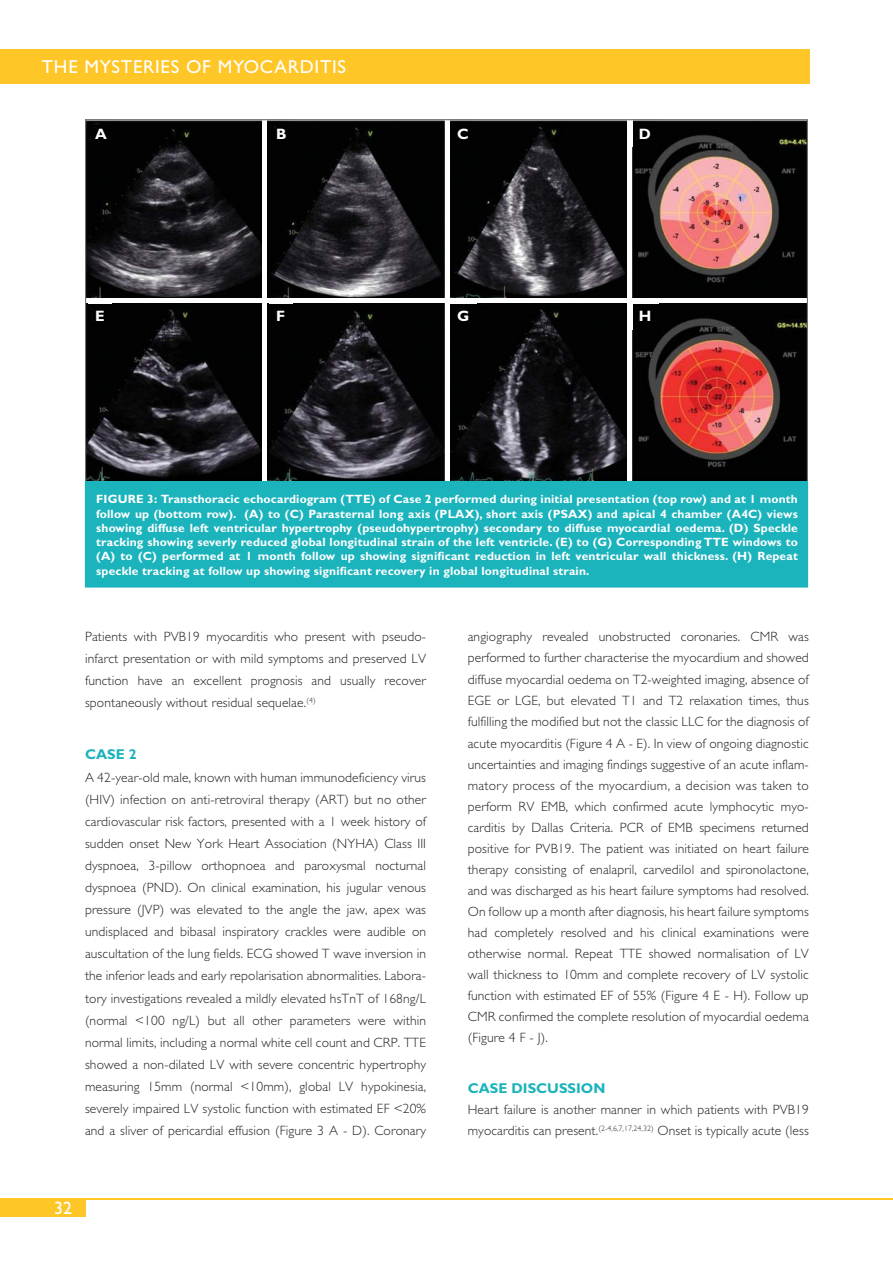
<style>
.page{position:relative;width:893px;height:1263px;background:#fff}
.page>*{position:absolute;margin:0;border:0;box-sizing:border-box;transform-origin:0 0}
.t1{font:18.75px "Gill Sans Std";letter-spacing:.04em;color:#fff}
.t2{font:18px "Gill Sans Std";color:#fff}
.t3{font:700 15px "Gill Sans Std";color:#fff}
.t4{font:700 14.25px "Gill Sans Std";color:#1bb3bc}
.t5{font:300 13.5px/21.1px "Gill Sans Std";letter-spacing:.01em;color:#231f20;text-align:justify}
.t6{font:700 12px/14.2px "Gill Sans Std";letter-spacing:.015em;color:#fff;text-align:justify}
</style>
<div class="page">
<hr style="left:85px;top:1198px;width:808px;height:1px;background:#ffc628">
<div style="left:0;top:1198px;width:85px;height:19px;background:#ffc628"></div>
<div style="left:0;top:50px;width:809px;height:34px;background:#ffc628"></div>
<svg style="left:85px;top:119px;width:723px;height:362px;background:#312729"></svg>
<div style="left:85px;top:481px;width:723px;height:107px;background:#1bb3bc"></div>
<h1 class="t1" style="left:42px;top:60px;width:306px">THE MYSTERIES OF MYOCARDITIS</h1>
<p class="t3" style="left:95px;top:128px;width:13px">A</p>
<p class="t3" style="left:276px;top:128px;width:12px">B</p>
<p class="t3" style="left:457px;top:128px;width:13px">C</p>
<p class="t3" style="left:639px;top:128px;width:14px">D</p>
<p class="t3" style="left:95px;top:311px;width:11px">E</p>
<p class="t3" style="left:276px;top:311px;width:11px">F</p>
<p class="t3" style="left:457px;top:311px;width:14px">G</p>
<p class="t3" style="left:639px;top:311px;width:14px">H</p>
<p class="t6" style="left:96px;top:493px;width:703px">FIGURE 3: Transthoracic echocardiogram (TTE) of Case 2 performed during initial presentation (top row) and at 1 month follow up (bottom row). (A) to (C) Parasternal long axis (PLAX), short axis (PSAX) and apical 4 chamber (A4C) views showing diffuse left ventricular hypertrophy (pseudohypertrophy) secondary to diffuse myocardial oedema. (D) Speckle tracking showing severly reduced global longitudinal strain of the left ventricle. (E) to (G) Corresponding TTE windows to (A) to (C) performed at 1 month follow up showing significant reduction in left ventricular wall thickness. (H) Repeat speckle tracking at follow up showing significant recovery in global longitudinal strain.</p>
<p class="t5" style="left:85px;top:626px;width:343px;line-height:22.2px">Patients with PVB19 myocarditis who present with pseudo&shy;infarct presentation or with mild symptoms and preserved LV function have an excellent prognosis and usually recover spontaneously without residual sequelae.<sup>(4)</sup></p>
<p class="t4" style="left:85px;top:749px;width:53px">CASE 2</p>
<p class="t5" style="left:85px;top:767px;width:343px;line-height:22px">A 42-year-old male, known with human immunodeficiency virus (HIV) infection on anti-retroviral therapy (ART) but no other cardiovascular risk factors, presented with a 1 week history of sudden onset New York Heart Association (NYHA) Class III dyspnoea, 3-pillow orthopnoea and paroxysmal nocturnal dyspnoea (PND). On clinical examination, his jugular venous pressure (JVP) was elevated to the angle the jaw, apex was undisplaced and bibasal inspiratory crackles were audible on auscultation of the lung fields. ECG showed T wave inversion in the inferior leads and early repolarisation abnormalities. Labora&shy;tory investigations revealed a mildly elevated hsTnT of 168ng/L (normal &lt;100 ng/L) but all other parameters were within normal limits, including a normal white cell count and CRP. TTE showed a non-dilated LV with severe concentric hypertrophy measuring 15mm (normal &lt;10mm), global LV hypokinesia, severely impaired LV systolic function with estimated EF &lt;20% and a sliver of pericardial effusion (Figure 3 A - D). Coronary</p>
<h2 class="t2" style="left:54px;top:1201px;width:19px">32</h2>
<p class="t5" style="left:468px;top:627px;width:343px">angiography revealed unobstructed coronaries. CMR was performed to further characterise the myocardium and showed diffuse myocardial oedema on T2-weighted imaging, absence of EGE or LGE, but elevated T1 and T2 relaxation times, thus fulfilling the modified but not the classic LLC for the diagnosis of acute myocarditis (Figure 4 A - E). In view of ongoing diagnostic uncertainties and imaging findings suggestive of an acute inflam&shy;matory process of the myocardium, a decision was taken to perform RV EMB, which confirmed acute lymphocytic myo&shy;carditis by Dallas Criteria. PCR of EMB specimens returned positive for PVB19. The patient was initiated on heart failure therapy consisting of enalapril, carvedilol and spironolactone, and was discharged as his heart failure symptoms had resolved.<br>On follow up a month after diagnosis, his heart failure symptoms had completely resolved and his clinical examinations were otherwise normal. Repeat TTE showed normalisation of LV wall thickness to 10mm and complete recovery of LV systolic function with estimated EF of 55% (Figure 4 E - H). Follow up CMR confirmed the complete resolution of myocardial oedema (Figure 4 F - J).</p>
<p class="t4" style="left:468px;top:1083px;width:139px">CASE DISCUSSION</p>
<p class="t5" style="left:468px;top:1100px;width:343px">Heart failure is another manner in which patients with PVB19 myocarditis can present.<sup>(2-4,6,7,17,24,32)</sup> Onset is typically acute (less</p>
</div>
